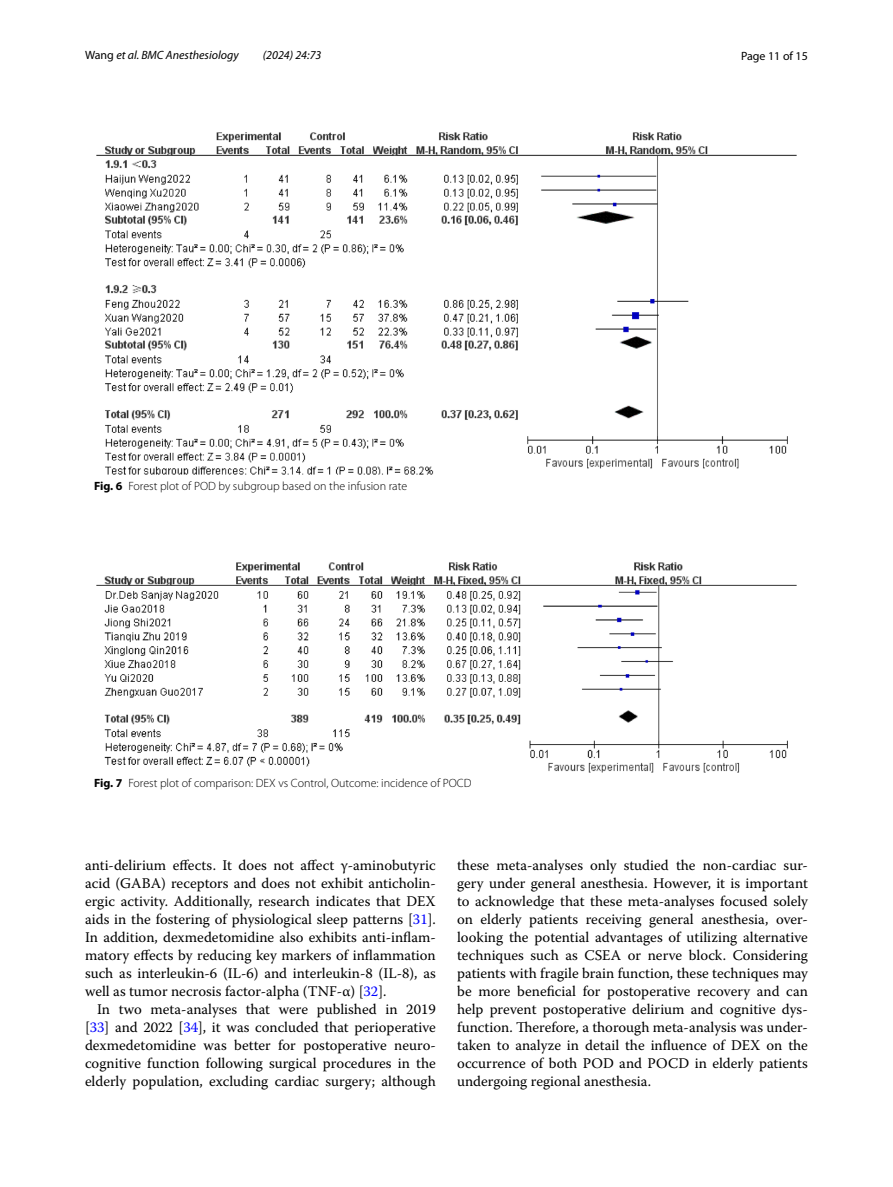
<style>
.page{position:relative;width:893px;height:1187px;background:#fff}
.page>*{position:absolute;margin:0;border:0;box-sizing:border-box;transform-origin:0 0}
.t1{font:14.7px/18px "Warnock Pro";color:#000;text-align:justify}
.t2{font:300 12px "Myriad Pro";color:#000}
.t3{font:italic 12px "Myriad Pro";color:#000}
.t4{font:12px "Myriad Pro";color:#000}
.s1{font-style:normal}
.s2{font-weight:700}
.s3{color:#00f}
</style>
<div class="page">
<img style="left:96px;top:133px;width:701px;height:342px">
<img style="left:96px;top:562px;width:701px;height:210px">
<p class="t3" style="left:85px;top:48px;width:155px"><span class="s1">Wang</span> et al. BMC Anesthesiology</p>
<p class="t3" style="left:263px;top:48px;width:60px">(2024) 24:73</p>
<p class="t4" style="left:741px;top:48px;width:68px">Page 11 of 15</p>
<p class="t2" style="left:94px;top:479px;width:315px"><span class="s2">Fig. 6</span> Forest plot of POD by subgroup based on the infusion rate</p>
<p class="t2" style="left:94px;top:776px;width:379px"><span class="s2">Fig. 7</span> Forest plot of comparison: DEX vs Control, Outcome: incidence of POCD</p>
<p class="t1" style="left:85px;top:856px;width:352px">anti-delirium effects. It does not affect γ-aminobutyric acid (GABA) receptors and does not exhibit anticholin&shy;ergic activity. Additionally, research indicates that DEX aids in the fostering of physiological sleep patterns [<span class="s3">31</span>].<br>In addition, dexmedetomidine also exhibits anti-inflam&shy;matory effects by reducing key markers of inflammation such as interleukin-6 (IL-6) and interleukin-8 (IL-8), as well as tumor necrosis factor-alpha (TNF-α) [<span class="s3">32</span>].</p>
<p class="t1" style="left:85px;top:1000px;width:352px;text-indent:12px">In two meta-analyses that were published in 2019 [<span class="s3">33</span>] and 2022 [<span class="s3">34</span>], it was concluded that perioperative dexmedetomidine was better for postoperative neuro&shy;cognitive function following surgical procedures in the elderly population, excluding cardiac surgery; although</p>
<p class="t1" style="left:457px;top:856px;width:352px">these meta-analyses only studied the non-cardiac sur&shy;gery under general anesthesia. However, it is important to acknowledge that these meta-analyses focused solely on elderly patients receiving general anesthesia, over&shy;looking the potential advantages of utilizing alternative techniques such as CSEA or nerve block. Considering patients with fragile brain function, these techniques may be more beneficial for postoperative recovery and can help prevent postoperative delirium and cognitive dys&shy;function. Therefore, a thorough meta-analysis was under&shy;taken to analyze in detail the influence of DEX on the occurrence of both POD and POCD in elderly patients undergoing regional anesthesia.</p>
</div>
